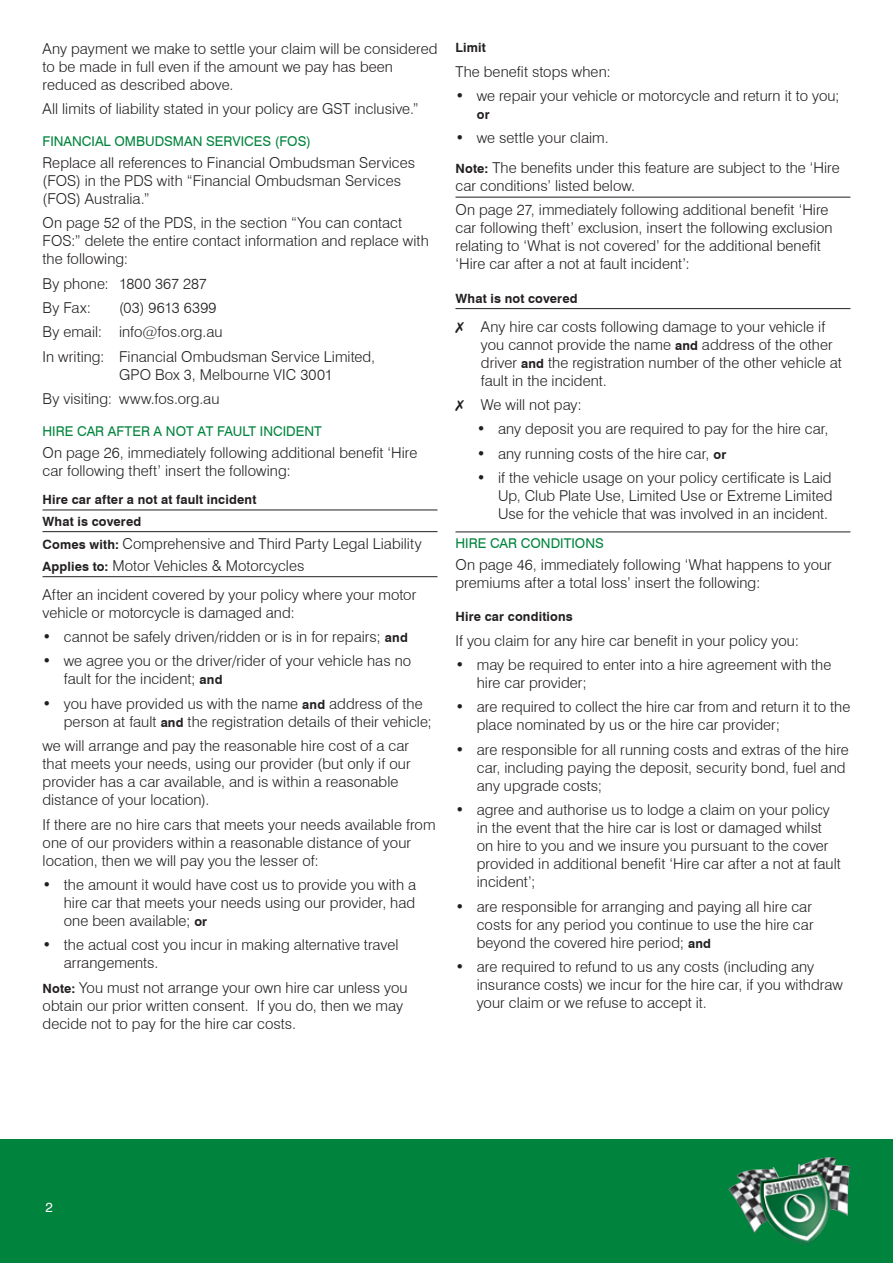
<style>
.page{position:relative;width:893px;height:1263px;background:#fff}
.page>*{position:absolute;margin:0;border:0;box-sizing:border-box;transform-origin:0 0}
.t1{font:300 15px/18px "Swiss 721 BT";letter-spacing:.005em;color:#231f20}
.t2{font:13.5px "Swiss 721 BT";color:#00843d}
.t3{font:13.5px "Swiss 721 BT";color:#fff}
.t4{font:700 12.75px/21.8px "Swiss 721 BT";letter-spacing:.015em;color:#231f20}
.s1{font-weight:700;font-size:12.75px}
</style>
<div class="page">
<div style="left:0;top:1140px;width:893px;height:123px;background:#00843d"></div>
<img style="left:729px;top:1157px;width:121px;height:88px">
<hr style="left:43px;top:510px;width:394px;height:1px;background:#231f20">
<hr style="left:43px;top:531px;width:394px;height:1px;background:#231f20">
<hr style="left:43px;top:576px;width:394px;height:1px;background:#231f20">
<hr style="left:455px;top:197px;width:395px;height:1px;background:#231f20">
<hr style="left:455px;top:308px;width:395px;height:1px;background:#231f20">
<hr style="left:455px;top:531px;width:395px;height:1px;background:#231f20">
<p class="t1" style="left:43px;top:39px;width:396px">Any payment we make to settle your claim will be considered to be made in full even if the amount we pay has been reduced as described above.</p>
<p class="t1" style="left:43px;top:100px;width:378px">All limits of liability stated in your policy are GST inclusive.”</p>
<p class="t2" style="left:43px;top:133px;width:270px">FINANCIAL OMBUDSMAN SERVICES (FOS)</p>
<p class="t1" style="left:43px;top:153px;width:374px">Replace all references to Financial Ombudsman Services (FOS) in the PDS with “Financial Ombudsman Services (FOS) Australia.”</p>
<p class="t1" style="left:43px;top:214px;width:388px">On page 52 of the PDS, in the section “You can contact<br>FOS:” delete the entire contact information and replace with the following:</p>
<p class="t1" style="left:43px;top:271px;width:166px;line-height:24.3px">By phone: 1800 367 287<br>By Fax:</p>
<p class="t1" style="left:43px;top:295px;width:334px;line-height:24.3px;text-indent:77px">(03) 9613 6399<br>By email: info@fos.org.au<br>In writing: Financial Ombudsman Service Limited,</p>
<p class="t1" style="left:43px;top:362px;width:292px;line-height:24.3px;text-indent:77px">GPO Box 3, Melbourne VIC 3001<br>By visiting: www.fos.org.au</p>
<p class="t2" style="left:43px;top:423px;width:281px">HIRE CAR AFTER A NOT AT FAULT INCIDENT</p>
<p class="t1" style="left:43px;top:443px;width:376px">On page 26, immediately following additional benefit ‘Hire car following theft’ insert the following:</p>
<p class="t4" style="left:43px;top:488px;width:215px">Hire car after a not at fault incident<br>What is covered</p>
<p class="t1" style="left:43px;top:533px;width:381px;line-height:21.6px"><span class="s1">Comes with:</span> Comprehensive and Third Party Legal Liability<br><span class="s1">Applies to:</span> Motor Vehicles &amp; Motorcycles</p>
<p class="t1" style="left:43px;top:585px;width:375px">After an incident covered by your policy where your motor vehicle or motorcycle is damaged and:</p>
<p class="t1" style="left:43px;top:628px;width:367px">• cannot be safely driven/ridden or is in for repairs; <span class="s1">and</span></p>
<p class="t1" style="left:64px;top:652px;width:349px;text-indent:-21px">• we agree you or the driver/rider of your vehicle has no fault for the incident; <span class="s1">and</span></p>
<p class="t1" style="left:64px;top:694px;width:370px;text-indent:-21px">• you have provided us with the name <span class="s1">and</span> address of the person at fault <span class="s1">and</span> the registration details of their vehicle;</p>
<p class="t1" style="left:43px;top:737px;width:370px">we will arrange and pay the reasonable hire cost of a car that meets your needs, using our provider (but only if our provider has a car available, and is within a reasonable distance of your location).</p>
<p class="t1" style="left:43px;top:815px;width:395px">If there are no hire cars that meets your needs available from one of our providers within a reasonable distance of your location, then we will pay you the lesser of:</p>
<p class="t1" style="left:64px;top:875px;width:354px;text-align:justify;text-indent:-21px">• the amount it would have cost us to provide you with a hire car that meets your needs using our provider, had one been available; <span class="s1">or</span></p>
<p class="t1" style="left:64px;top:936px;width:336px;text-indent:-21px">• the actual cost you incur in making alternative travel arrangements.</p>
<p class="t1" style="left:43px;top:978px;width:367px"><span class="s1">Note:</span> You must not arrange your own hire car unless you obtain our prior written consent. If you do, then we may decide not to pay for the hire car costs.</p>
<p class="t4" style="left:455px;top:37px;width:32px">Limit</p>
<p class="t1" style="left:455px;top:62px;width:157px">The benefit stops when:</p>
<p class="t1" style="left:455px;top:87px;width:386px">• we repair your vehicle or motorcycle and return it to you;</p>
<p class="t4" style="left:477px;top:103px;width:14px">or</p>
<p class="t1" style="left:455px;top:123px;width:386px;line-height:29.7px">• we settle your claim.<br><span class="s1">Note:</span> The benefits under this feature are subject to the ‘Hire</p>
<p class="t1" style="left:455px;top:174px;width:375px;line-height:23.4px">car conditions’ listed below.<br>On page 27, immediately following additional benefit ‘Hire</p>
<p class="t1" style="left:455px;top:218px;width:379px">car following theft’ exclusion, insert the following exclusion relating to ‘What is not covered’ for the additional benefit ‘Hire car after a not at fault incident’:</p>
<p class="t4" style="left:455px;top:287px;width:124px">What is not covered</p>
<p class="t1" style="left:481px;top:317px;width:363px;text-indent:-25px">✗ Any hire car costs following damage to your vehicle if you cannot provide the name <span class="s1">and</span> address of the other driver <span class="s1">and</span> the registration number of the other vehicle at fault in the incident.</p>
<p class="t1" style="left:455px;top:396px;width:128px">✗ We will not pay:</p>
<p class="t1" style="left:477px;top:420px;width:353px">• any deposit you are required to pay for the hire car,</p>
<p class="t1" style="left:477px;top:444px;width:251px">• any running costs of the hire car, <span class="s1">or</span></p>
<p class="t1" style="left:498px;top:469px;width:336px;text-align:justify;text-indent:-21px">• if the vehicle usage on your policy certificate is Laid Up, Club Plate Use, Limited Use or Extreme Limited Use for the vehicle that was involved in an incident.</p>
<p class="t2" style="left:455px;top:535px;width:150px">HIRE CAR CONDITIONS</p>
<p class="t1" style="left:455px;top:556px;width:378px">On page 46, immediately following ‘What happens to your premiums after a total loss’ insert the following:</p>
<p class="t4" style="left:455px;top:606px;width:119px">Hire car conditions</p>
<p class="t1" style="left:455px;top:631px;width:345px">If you claim for any hire car benefit in your policy you:</p>
<p class="t1" style="left:477px;top:656px;width:356px;text-indent:-21px">• may be required to enter into a hire agreement with the hire car provider;</p>
<p class="t1" style="left:477px;top:698px;width:375px;text-indent:-21px">• are required to collect the hire car from and return it to the place nominated by us or the hire car provider;</p>
<p class="t1" style="left:477px;top:740px;width:374px;text-indent:-21px">• are responsible for all running costs and extras of the hire car, including paying the deposit, security bond, fuel and any upgrade costs;</p>
<p class="t1" style="left:477px;top:801px;width:366px;text-indent:-21px">• agree and authorise us to lodge a claim on your policy in the event that the hire car is lost or damaged whilst on hire to you and we insure you pursuant to the cover provided in additional benefit ‘Hire car after a not at fault incident’;</p>
<p class="t1" style="left:477px;top:897px;width:338px;text-align:justify;text-indent:-21px">• are responsible for arranging and paying all hire car costs for any period you continue to use the hire car beyond the covered hire period; <span class="s1">and</span></p>
<p class="t1" style="left:477px;top:957px;width:367px;text-indent:-21px">• are required to refund to us any costs (including any insurance costs) we incur for the hire car, if you withdraw your claim or we refuse to accept it.</p>
<p class="t3" style="left:45px;top:1199px;width:9px">2</p>
</div>
